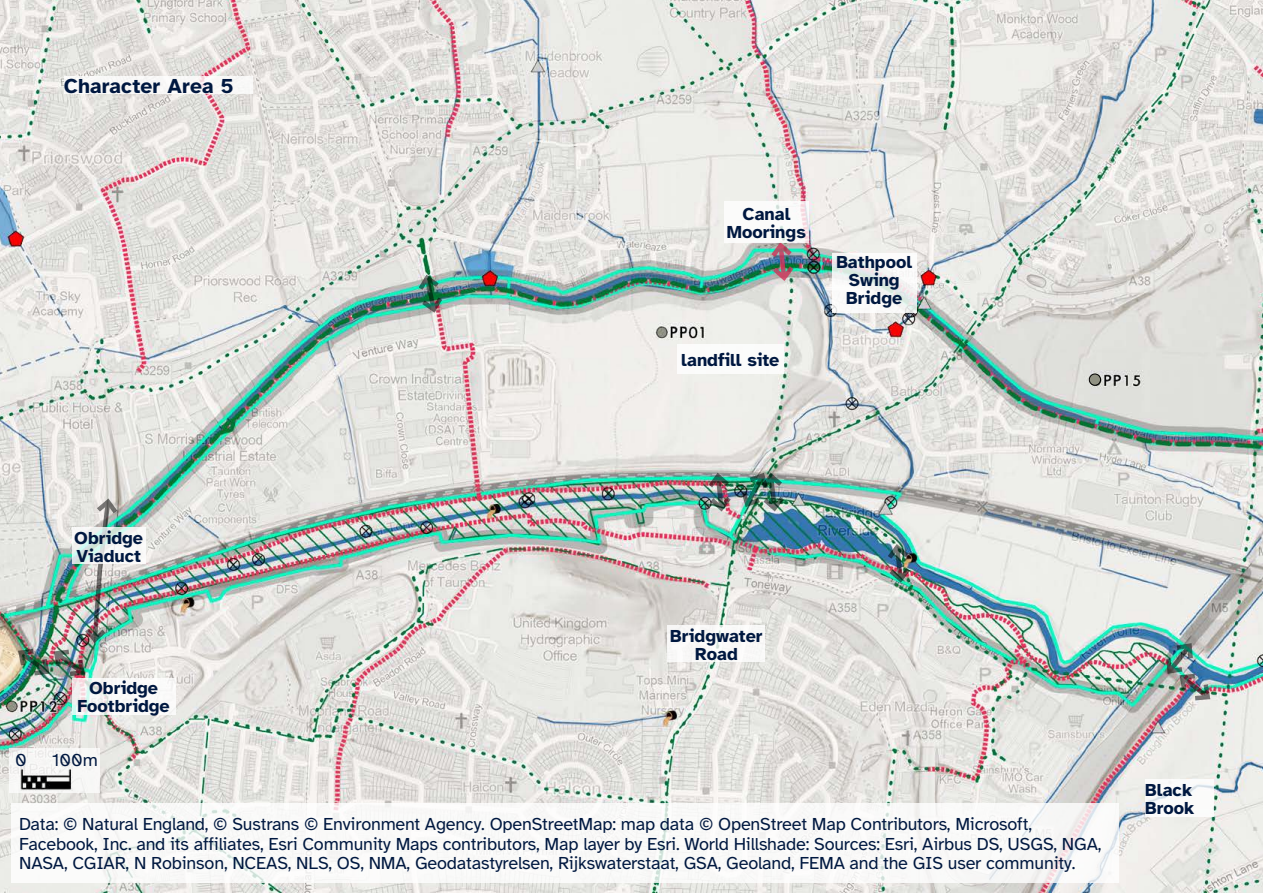
<style>
.page{position:relative;width:1263px;height:893px;background:#fff}
.page>*{position:absolute;margin:0;border:0;box-sizing:border-box;transform-origin:0 0}
.t1{font:700 21px "Atkinson Hyperlegible";letter-spacing:.005em;color:#001840}
.t2{font:18px/19.5px "Atkinson Hyperlegible";letter-spacing:-.01em;color:#001840}
.t3{font:700 18px/18px "Atkinson Hyperlegible";color:#001840;text-align:center}
</style>
<div class="page">
<img style="left:0;top:0;width:1263px;height:893px">
<div style="left:64px;top:77px;width:189px;height:17px;background:#f9f8f7"></div>
<div style="left:11px;top:803px;width:1107px;height:79px;background:#f9f9f8"></div>
<div style="left:10px;top:748px;width:90px;height:45px;background:#f7f7f6"></div>
<div style="left:668px;top:625px;width:97px;height:37px;background:#f9f8f8"></div>
<div style="left:1145px;top:779px;width:69px;height:37px;background:#fff"></div>
<img style="left:18px;top:762px;width:54px;height:28px">
<svg style="left:414px;top:271px;width:32px;height:45px"></svg>
<img style="left:1163px;top:639px;width:51px;height:64px">
<svg style="left:883px;top:541px;width:31px;height:45px"></svg>
<img style="left:704px;top:469px;width:84px;height:46px">
<svg style="left:767px;top:242px;width:31px;height:42px"></svg>
<div style="left:724px;top:201px;width:85px;height:41px;background:#fff"></div>
<svg style="left:832px;top:253px;width:84px;height:60px"></svg>
<img style="left:14px;top:495px;width:108px;height:184px">
<svg style="left:72px;top:527px;width:73px;height:37px;fill:#f2f7f2"></svg>
<svg style="left:72px;top:678px;width:103px;height:36px"></svg>
<div style="left:677px;top:344px;width:106px;height:30px;background:#fff"></div>
<div style="left:1089px;top:374px;width:11px;height:11px;background:#919283;border-radius:50%"></div>
<div style="left:1089px;top:374px;width:12px;height:11px;border:1px solid #000;border-radius:50%"></div>
<p class="t1" style="left:64px;top:74px;width:171px">Character Area 5</p>
<p class="t3" style="left:727px;top:205px;width:81px">Canal<br>Moorings</p>
<p class="t3" style="left:681px;top:351px;width:100px">landfill site</p>
<p class="t3" style="left:836px;top:253px;width:77px">Bathpool<br>Swing<br>Bridge</p>
<p class="t3" style="left:74px;top:529px;width:70px;text-align:left">Obridge<br>Viaduct</p>
<p class="t3" style="left:77px;top:679px;width:94px">Obridge<br>Footbridge</p>
<p class="t2" style="left:15px;top:750px;width:13px">0</p>
<p class="t2" style="left:52px;top:750px;width:47px">100m</p>
<p class="t3" style="left:670px;top:627px;width:94px">Bridgwater<br>Road</p>
<p class="t2" style="left:19px;top:815px;width:1084px">Data: © Natural England, © Sustrans © Environment Agency. OpenStreetMap: map data © OpenStreet Map Contributors, Microsoft,<br>Facebook, Inc. and its affiliates, Esri Community Maps contributors, Map layer by Esri. World Hillshade: Sources: Esri, Airbus DS, USGS, NGA,<br>NASA, CGIAR, N Robinson, NCEAS, NLS, OS, NMA, Geodatastyrelsen, Rijkswaterstaat, GSA, Geoland, FEMA and the GIS user community.</p>
<p class="t3" style="left:1145px;top:781px;width:51px;text-align:left">Black<br>Brook</p>
</div>
